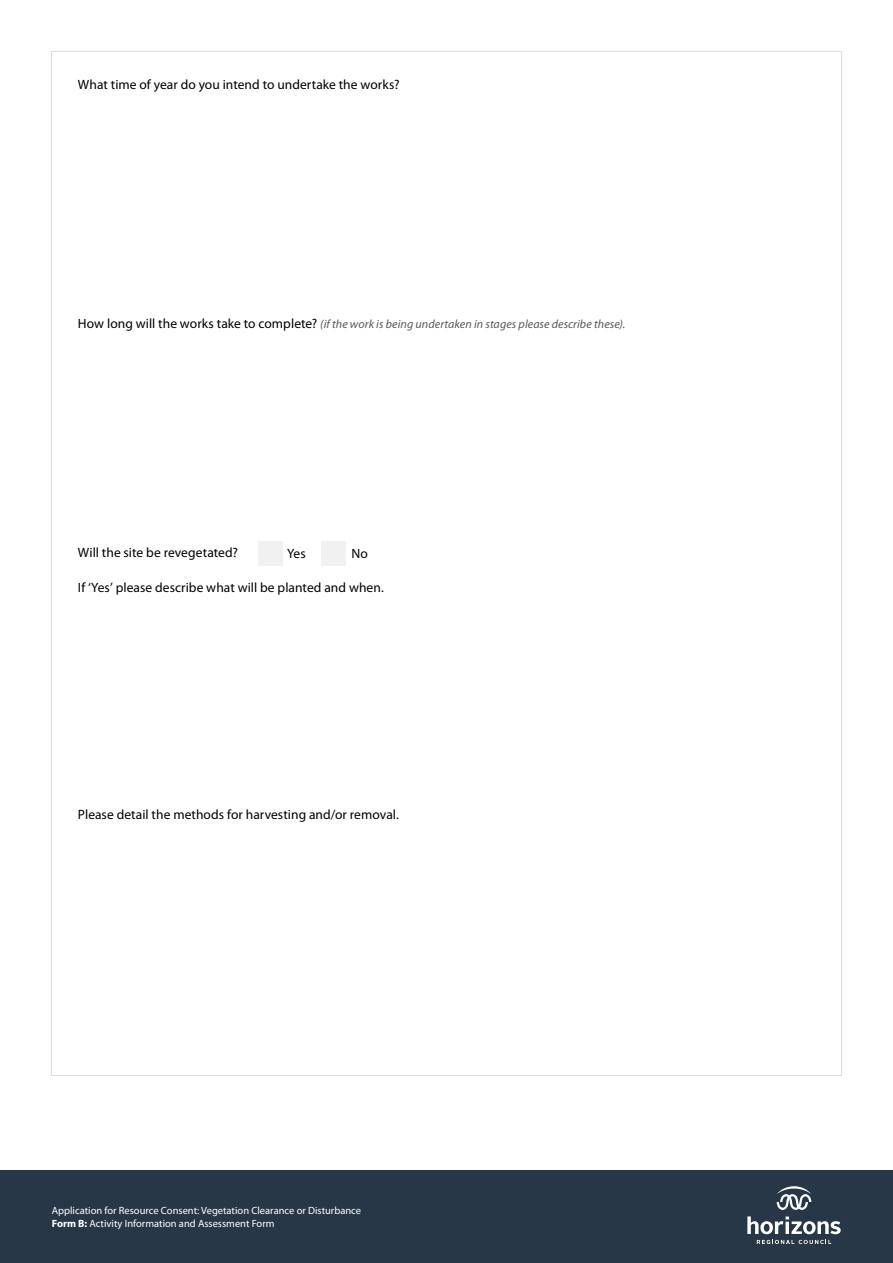
<style>
.page{position:relative;width:893px;height:1263px;background:#fff}
.page>*{position:absolute;margin:0;border:0;box-sizing:border-box;transform-origin:0 0}
.t1{font:13.5px "Myriad Pro";letter-spacing:.005em;color:#000}
.t2{font:italic 12px "Myriad Pro";letter-spacing:.005em;color:#58595b}
.t3{font:10.5px/13.5px "Myriad Pro";color:#fff}
.s1{font-style:normal;font-size:13.5px;color:#000}
.s2{font-weight:700}
</style>
<div class="page">
<div style="left:0;top:1170px;width:893px;height:93px;background:#283747"></div>
<svg style="left:757px;top:1240px;width:74px;height:4px"></svg>
<svg style="left:747px;top:1216px;width:94px;height:18px"></svg>
<svg style="left:777px;top:1186px;width:34px;height:24px"></svg>
<div style="left:258px;top:541px;width:24px;height:24px;background:#f1f1f2"></div>
<div style="left:321px;top:541px;width:25px;height:24px;background:#f1f1f2"></div>
<p class="t1" style="left:78px;top:76px;width:323px">What time of year do you intend to undertake the works?</p>
<p class="t2" style="left:78px;top:316px;width:549px"><span class="s1">How long will the works take to complete?</span> (if the work is being undertaken in stages please describe these).</p>
<p class="t1" style="left:78px;top:544px;width:162px">Will the site be revegetated?</p>
<p class="t1" style="left:78px;top:579px;width:307px">If ‘Yes’ please describe what will be planted and when.</p>
<p class="t1" style="left:287px;top:545px;width:20px">Yes</p>
<p class="t1" style="left:352px;top:545px;width:18px">No</p>
<p class="t1" style="left:78px;top:806px;width:323px">Please detail the methods for harvesting and/or removal.</p>
<p class="t3" style="left:52px;top:1203px;width:311px">Application for Resource Consent: Vegetation Clearance or Disturbance<br><span class="s2">Form B:</span> Activity Information and Assessment Form</p>
</div>
